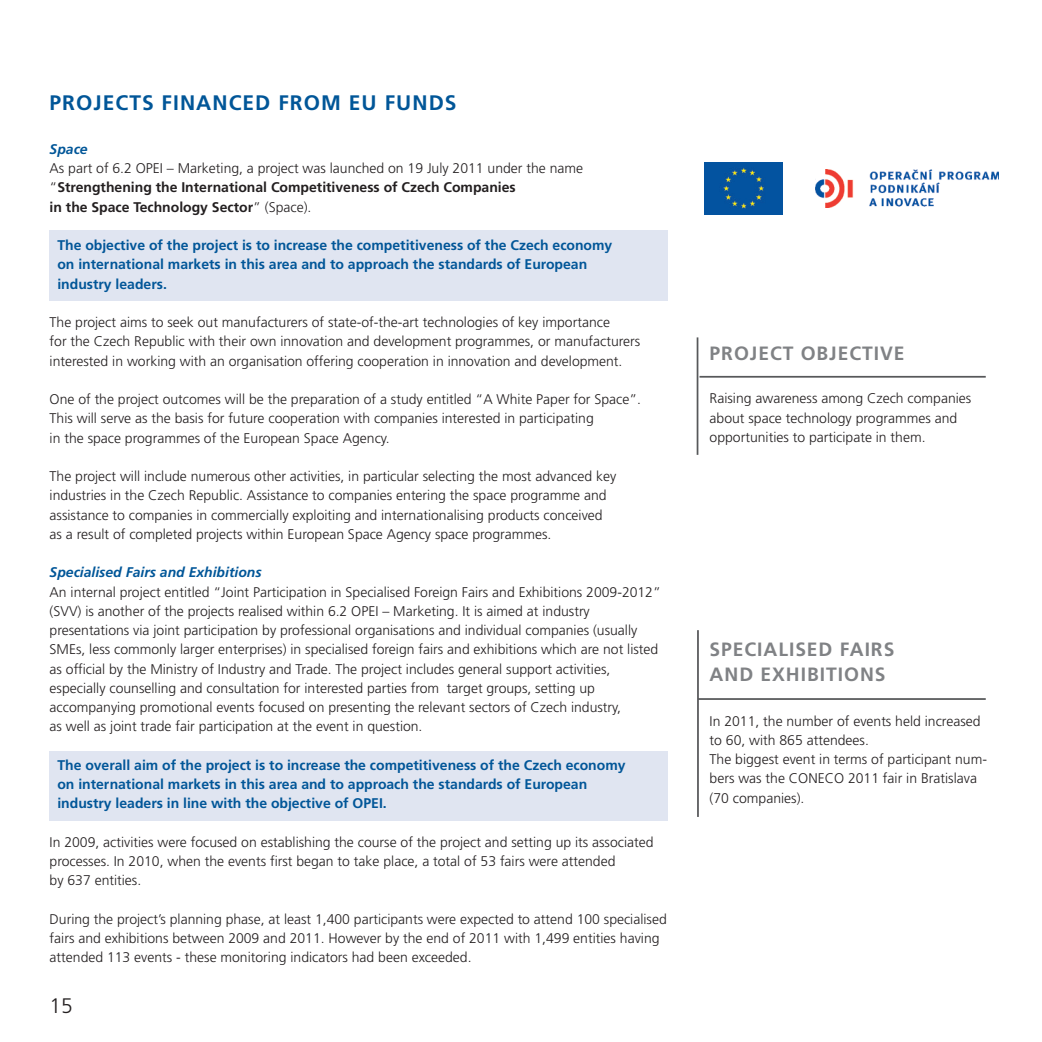
<style>
.page{position:relative;width:1042px;height:1042px;background:#fff}
.page>*{position:absolute;margin:0;border:0;box-sizing:border-box;transform-origin:0 0}
.t1{font:700 21px "Frutiger CE";letter-spacing:.05em;color:#015698}
.t2{font:300 21px "Frutiger CE";color:#231f20}
.t3{font:700 19.25px/24.5px "Frutiger CE";letter-spacing:.05em;color:#808285}
.t4{font:300 14px/19.2px "Frutiger CE";color:#231f20}
.t5{font:700 14px/19.2px "Frutiger CE";color:#015698}
.t6{font:700 14px/19.2px "Frutiger CE";color:#231f20}
.t7{font:italic 700 14px "Frutiger CE";color:#015698}
.s1{font-weight:300}
</style>
<div class="page">
<div style="left:50px;top:230px;width:618px;height:71px;background:#e0e5f1"></div>
<div style="left:50px;top:751px;width:618px;height:69px;background:#e0e5f1"></div>
<img style="left:704px;top:163px;width:79px;height:52px">
<img style="left:815px;top:170px;width:184px;height:38px">
<hr style="left:696px;top:337px;width:2px;height:118px;background:#57585a">
<hr style="left:699px;top:376px;width:287px;height:2px;background:#57585a">
<hr style="left:697px;top:630px;width:2px;height:187px;background:#57585a">
<hr style="left:698px;top:698px;width:288px;height:2px;background:#57585a">
<h1 class="t1" style="left:50px;top:94px;width:408px">PROJECTS FINANCED FROM EU FUNDS</h1>
<p class="t7" style="left:50px;top:143px;width:40px">Space</p>
<p class="t6" style="left:50px;top:160px;width:535px"><span class="s1">As part of 6.2 OPEI – Marketing, a project was launched on 19 July 2011 under the name “</span>Strengthening the International Competitiveness of Czech Companies<br>in the Space Technology Sector<span class="s1">” (Space).</span></p>
<p class="t5" style="left:57px;top:237px;width:556px">The objective of the project is to increase the competitiveness of the Czech economy on international markets in this area and to approach the standards of European industry leaders.</p>
<p class="t4" style="left:50px;top:314px;width:592px">The project aims to seek out manufacturers of state-of-the-art technologies of key importance<br>for the Czech Republic with their own innovation and development programmes, or manufacturers interested in working with an organisation offering cooperation in innovation and development.</p>
<p class="t4" style="left:50px;top:391px;width:593px">One of the project outcomes will be the preparation of a study entitled “A White Paper for Space”.<br>This will serve as the basis for future cooperation with companies interested in participating<br>in the space programmes of the European Space Agency.</p>
<p class="t4" style="left:50px;top:468px;width:568px">The project will include numerous other activities, in particular selecting the most advanced key industries in the Czech Republic. Assistance to companies entering the space programme and assistance to companies in commercially exploiting and internationalising products conceived as a result of completed projects within European Space Agency space programmes.</p>
<p class="t7" style="left:50px;top:567px;width:214px">Specialised Fairs and Exhibitions</p>
<p class="t4" style="left:50px;top:583px;width:613px">An internal project entitled “Joint Participation in Specialised Foreign Fairs and Exhibitions 2009-2012” (SVV) is another of the projects realised within 6.2 OPEI – Marketing. It is aimed at industry presentations via joint participation by professional organisations and individual companies (usually SMEs, less commonly larger enterprises) in specialised foreign fairs and exhibitions which are not listed as official by the Ministry of Industry and Trade. The project includes general support activities, especially counselling and consultation for interested parties from target groups, setting up accompanying promotional events focused on presenting the relevant sectors of Czech industry,<br>as well as joint trade fair participation at the event in question.</p>
<p class="t5" style="left:57px;top:756px;width:570px">The overall aim of the project is to increase the competitiveness of the Czech economy on international markets in this area and to approach the standards of European industry leaders in line with the objective of OPEI.</p>
<p class="t4" style="left:50px;top:833px;width:605px">In 2009, activities were focused on establishing the course of the project and setting up its associated processes. In 2010, when the events first began to take place, a total of 53 fairs were attended<br>by 637 entities.</p>
<p class="t4" style="left:50px;top:910px;width:619px">During the project’s planning phase, at least 1,400 participants were expected to attend 100 specialised fairs and exhibitions between 2009 and 2011. However by the end of 2011 with 1,499 entities having attended 113 events - these monitoring indicators had been exceeded.</p>
<h1 class="t2" style="left:50px;top:997px;width:25px">15</h1>
<h2 class="t3" style="left:709px;top:342px;width:196px">PROJECT OBJECTIVE</h2>
<p class="t4" style="left:709px;top:390px;width:263px">Raising awareness among Czech companies about space technology programmes and opportunities to participate in them.</p>
<h2 class="t3" style="left:709px;top:639px;width:186px">SPECIALISED FAIRS<br>AND EXHIBITIONS</h2>
<p class="t4" style="left:709px;top:712px;width:279px">In 2011, the number of events held increased to 60, with 865 attendees.<br>The biggest event in terms of participant num&shy;bers was the CONECO 2011 fair in Bratislava (70 companies).</p>
</div>
